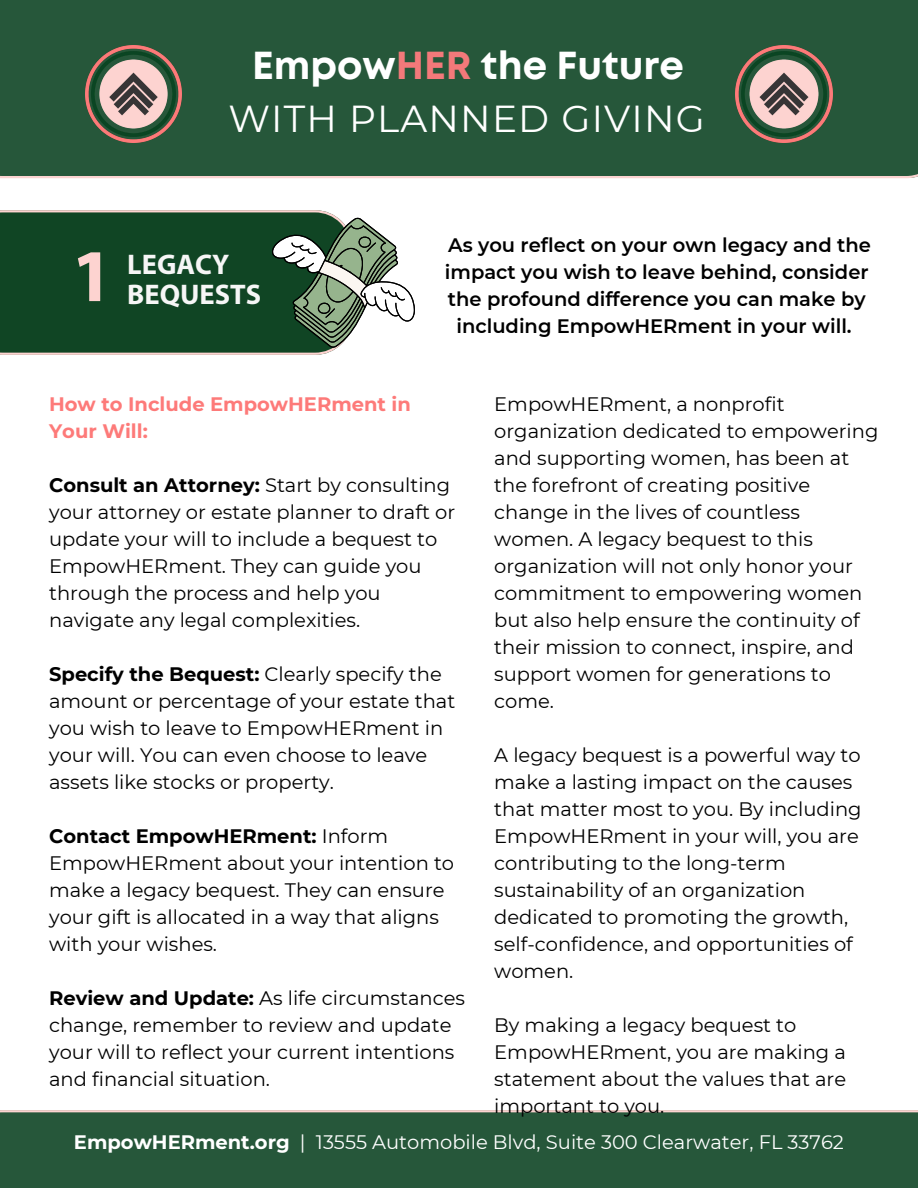
<style>
.page{position:relative;width:918px;height:1188px;background:#fff}
.page>*{position:absolute;margin:0;border:0;box-sizing:border-box;transform-origin:0 0}
.t1{font:700 75px "Myriad Pro";color:#fdd3d0}
.t2{font:700 39px "Mont";color:#fff}
.t3{font:37.5px "Montserrat";letter-spacing:.03em;color:#fff}
.t4{font:700 28.5px "Myriad Pro";color:#f6f6f6}
.t5{font:19.5px/27px "Montserrat";color:#000}
.t6{font:600 19.5px/27px "Montserrat";color:#000;text-align:center}
.t7{font:19.5px "Montserrat";color:#fff}
.t8{font:700 19.5px "Montserrat";color:#fd7a79}
.s1{color:#f3797a}
.s2{font-weight:700}
</style>
<div class="page">
<div style="left:0;top:210px;width:337px;height:145px;background:#104524"></div>
<div style="left:0;top:0;width:918px;height:178px;background:#26573a"></div>
<img style="left:736px;top:45px;width:97px;height:97px">
<div style="left:0;top:1110px;width:918px;height:78px;background:#26573a"></div>
<svg style="left:271px;top:217px;width:144px;height:131px"></svg>
<img style="left:85px;top:45px;width:97px;height:97px">
<p class="t2" style="left:252px;top:50px;width:433px">Empow<span class="s1">HER</span> the Future</p>
<p class="t3" style="left:228px;top:95px;width:478px">WITH PLANNED GIVING</p>
<p class="t1" style="left:72px;top:245px;width:43px">1</p>
<p class="t4" style="left:127px;top:252px;width:104px">LEGACY</p>
<p class="t4" style="left:127px;top:283px;width:135px">BEQUESTS</p>
<p class="t6" style="left:445px;top:232px;width:427px">As you reflect on your own legacy and the impact you wish to leave behind, consider the profound difference you can make by including EmpowHERment in your will.</p>
<p class="t8" style="left:49px;top:393px;width:363px">How to Include EmpowHERment in</p>
<p class="t8" style="left:49px;top:420px;width:100px">Your Will:</p>
<p class="t5" style="left:49px;top:472px;width:408px"><span class="s2">Consult an Attorney:</span> Start by consulting your attorney or estate planner to draft or update your will to include a bequest to EmpowHERment. They can guide you through the process and help you navigate any legal complexities.</p>
<p class="t5" style="left:49px;top:661px;width:408px"><span class="s2">Specify the Bequest:</span> Clearly specify the amount or percentage of your estate that you wish to leave to EmpowHERment in your will. You can even choose to leave assets like stocks or property.</p>
<p class="t5" style="left:49px;top:823px;width:407px"><span class="s2">Contact EmpowHERment:</span> Inform EmpowHERment about your intention to make a legacy bequest. They can ensure your gift is allocated in a way that aligns with your wishes.</p>
<p class="t5" style="left:49px;top:985px;width:417px"><span class="s2">Review and Update:</span> As life circumstances change, remember to review and update your will to reflect your current intentions and financial situation.</p>
<p class="t5" style="left:494px;top:391px;width:386px">EmpowHERment, a nonprofit organization dedicated to empowering and supporting women, has been at the forefront of creating positive change in the lives of countless women. A legacy bequest to this organization will not only honor your commitment to empowering women but also help ensure the continuity of their mission to connect, inspire, and support women for generations to come.</p>
<p class="t5" style="left:494px;top:742px;width:369px">A legacy bequest is a powerful way to make a lasting impact on the causes that matter most to you. By including<br>EmpowHERment in your will, you are contributing to the long-term sustainability of an organization dedicated to promoting the growth, self-confidence, and opportunities of women.</p>
<p class="t5" style="left:494px;top:1012px;width:353px">By making a legacy bequest to<br>EmpowHERment, you are making a statement about the values that are important to you.</p>
<p class="t7" style="left:74px;top:1130px;width:772px"><span class="s2">EmpowHERment.org</span> | 13555 Automobile Blvd, Suite 300 Clearwater, FL 33762</p>
</div>
